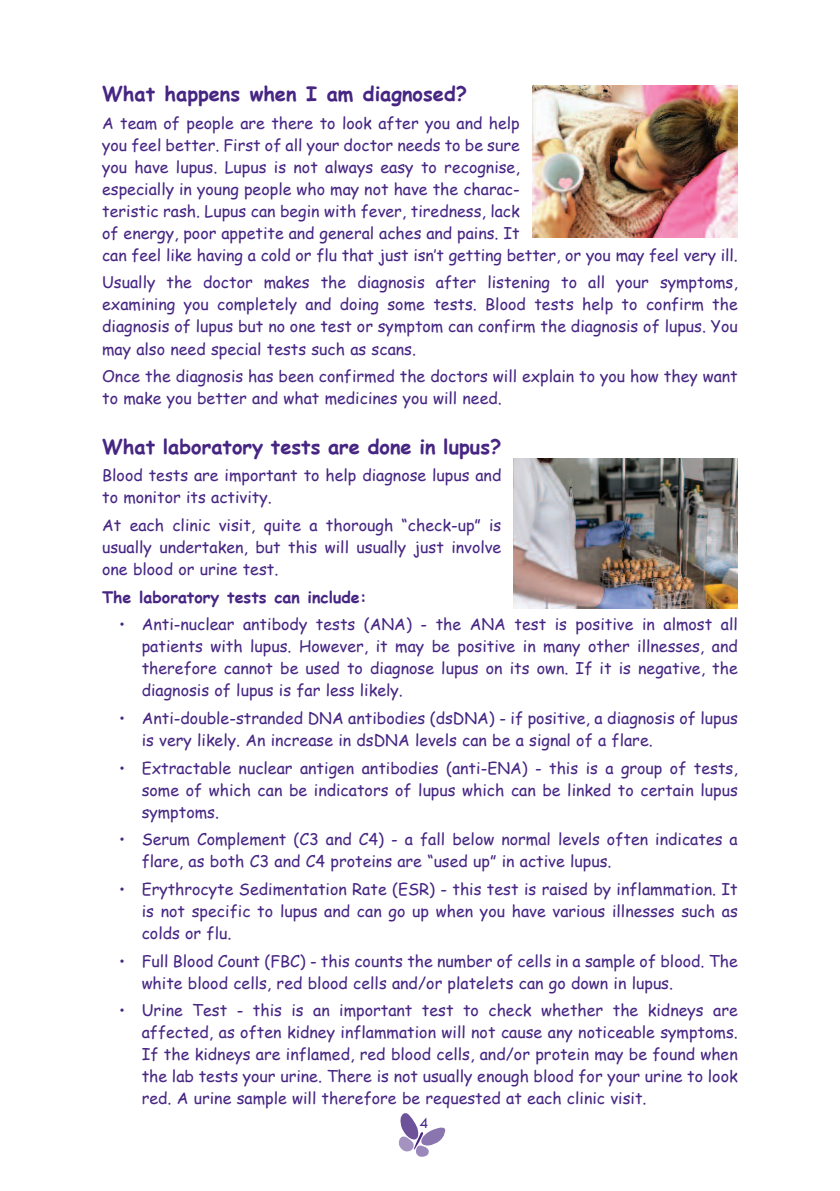
<style>
.page{position:relative;width:840px;height:1191px;background:#fff}
.page>*{position:absolute;margin:0;border:0;box-sizing:border-box;transform-origin:0 0}
.t1{font:700 20px "Comic Sans MS";color:#472683}
.t2{font:16px/22px "Comic Sans MS";color:#472683}
.t3{font:700 16px "Comic Sans MS";color:#472683}
.t4{font:16px "Tw Cen";color:#472683}
</style>
<div class="page">
<svg style="left:398px;top:1113px;width:47px;height:43px"></svg>
<img style="left:532px;top:85px;width:205px;height:152px">
<img style="left:513px;top:458px;width:224px;height:150px">
<p class="t1" style="left:102px;top:79px;width:366px">What happens when I am diagnosed?</p>
<p class="t2" style="left:102px;top:111px;width:636px">A team of people are there to look after you and help<br>you feel better. First of all your doctor needs to be sure<br>you have lupus. Lupus is not always easy to recognise,<br>especially in young people who may not have the charac-<br>teristic rash. Lupus can begin with fever, tiredness, lack<br>of energy, poor appetite and general aches and pains. It<br>can feel like having a cold or flu that just isn’t getting better, or you may feel very ill.</p>
<p class="t2" style="left:102px;top:271px;width:636px;text-align:justify">Usually the doctor makes the diagnosis after listening to all your symptoms, examining you completely and doing some tests. Blood tests help to confirm the diagnosis of lupus but no one test or symptom can confirm the diagnosis of lupus. You may also need special tests such as scans.</p>
<p class="t2" style="left:102px;top:365px;width:636px">Once the diagnosis has been confirmed the doctors will explain to you how they want to make you better and what medicines you will need.</p>
<p class="t1" style="left:102px;top:431px;width:400px">What laboratory tests are done in lupus?</p>
<p class="t2" style="left:102px;top:464px;width:400px">Blood tests are important to help diagnose lupus and to monitor its activity.</p>
<p class="t2" style="left:102px;top:513px;width:400px;text-align:justify">At each clinic visit, quite a thorough “check-up” is usually undertaken, but this will usually just involve one blood or urine test.</p>
<p class="t3" style="left:102px;top:585px;width:266px">The laboratory tests can include:</p>
<p class="t2" style="left:142px;top:613px;width:597px;text-align:justify;text-indent:-22px">• Anti-nuclear antibody tests (ANA) - the ANA test is positive in almost all patients with lupus. However, it may be positive in many other illnesses, and therefore cannot be used to diagnose lupus on its own. If it is negative, the diagnosis of lupus is far less likely.</p>
<p class="t2" style="left:142px;top:706px;width:597px;text-indent:-23px">• Anti-double-stranded DNA antibodies (dsDNA) - if positive, a diagnosis of lupus is very likely. An increase in dsDNA levels can be a signal of a flare.</p>
<p class="t2" style="left:142px;top:756px;width:597px;text-align:justify;text-indent:-22px">• Extractable nuclear antigen antibodies (anti-ENA) - this is a group of tests, some of which can be indicators of lupus which can be linked to certain lupus symptoms.</p>
<p class="t2" style="left:142px;top:828px;width:597px;text-indent:-22px">• Serum Complement (C3 and C4) - a fall below normal levels often indicates a flare, as both C3 and C4 proteins are “used up” in active lupus.</p>
<p class="t2" style="left:142px;top:877px;width:597px;text-align:justify;text-indent:-22px">• Erythrocyte Sedimentation Rate (ESR) - this test is raised by inflammation. It is not specific to lupus and can go up when you have various illnesses such as colds or flu.</p>
<p class="t2" style="left:142px;top:949px;width:597px;text-indent:-23px">• Full Blood Count (FBC) - this counts the number of cells in a sample of blood. The white blood cells, red blood cells and/or platelets can go down in lupus.</p>
<p class="t2" style="left:142px;top:999px;width:597px;text-align:justify;text-indent:-22px">• Urine Test - this is an important test to check whether the kidneys are affected, as often kidney inflammation will not cause any noticeable symptoms.<br>If the kidneys are inflamed, red blood cells, and/or protein may be found when the lab tests your urine. There is not usually enough blood for your urine to look red. A urine sample will therefore be requested at each clinic visit.</p>
<p class="t4" style="left:419px;top:1114px;width:10px">4</p>
</div>
